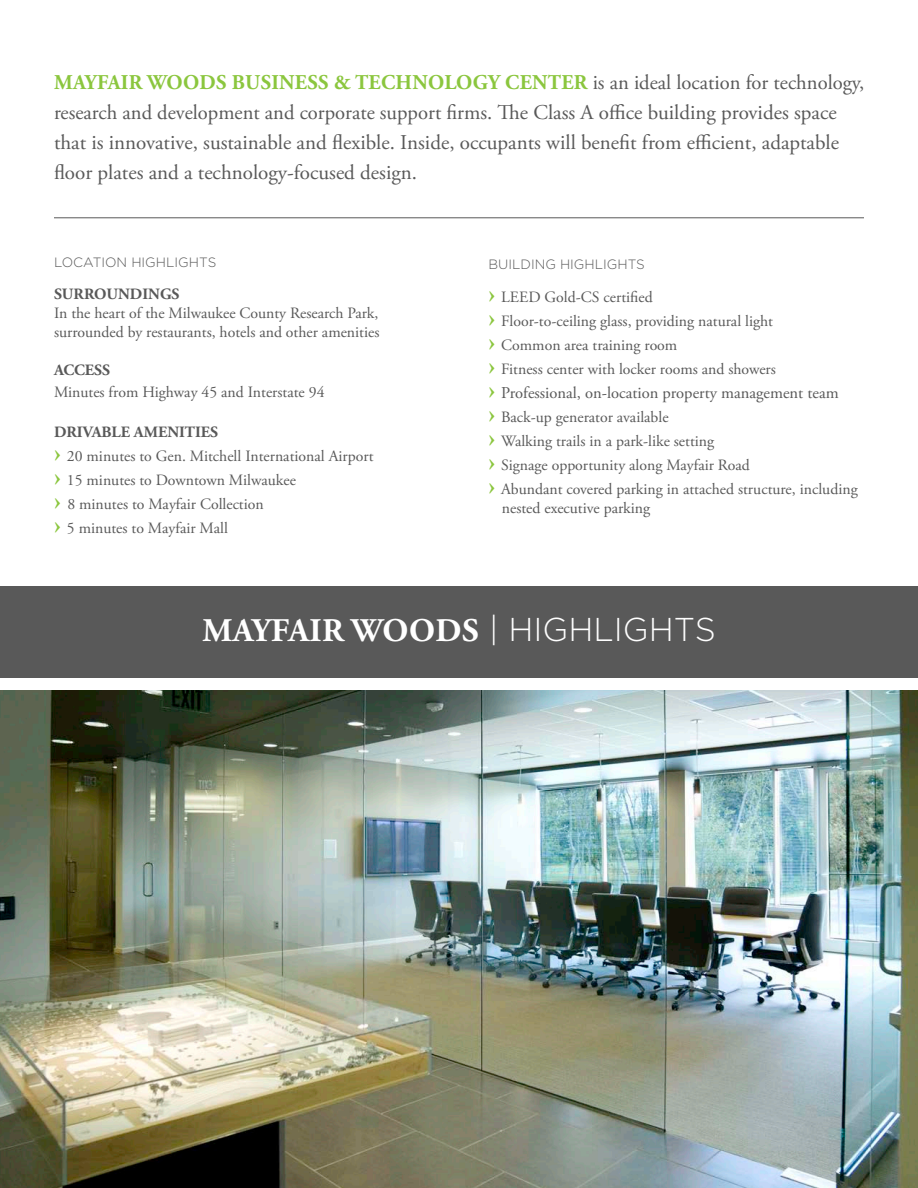
<style>
.page{position:relative;width:918px;height:1188px;background:#fff}
.page>*{position:absolute;margin:0;border:0;box-sizing:border-box;transform-origin:0 0}
.t1{font:700 33px "Adobe Garamond Pro";letter-spacing:.015em;color:#fff}
.t2{font:21px/30px "Adobe Garamond Pro";color:#595959}
.t3{font:16.5px "Adobe Garamond Pro";color:#595959}
.Amenities_tab{font:15.75px/18.9px "Adobe Garamond Pro";color:#595959}
.t4{font:700 15.75px "Adobe Garamond Pro";color:#595959}
.t5{font:300 13.5px "Gotham";color:#595959}
.s1{font-weight:700;color:#8bc63e}
.s2{font-weight:700;font-size:27px;color:#8bc63e}
.s3{font-family:"Gotham";font-weight:300}
</style>
<div class="page">
<div style="left:0;top:587px;width:918px;height:91px;background:#595959"></div>
<img style="left:0;top:691px;width:918px;height:497px">
<hr style="left:54px;top:217px;width:810px;height:1px;background:#595959">
<p class="t2" style="left:54px;top:68px;width:812px"><span class="s1">MAYFAIR WOODS BUSINESS &amp; TECHNOLOGY CENTER</span> is an ideal location for technology, research and development and corporate support firms. The Class A office building provides space that is innovative, sustainable and flexible. Inside, occupants will benefit from efficient, adaptable floor plates and a technology-focused design.</p>
<p class="t5" style="left:54px;top:255px;width:164px">LOCATION HIGHLIGHTS</p>
<p class="t4" style="left:54px;top:285px;width:127px">SURROUNDINGS</p>
<p class="Amenities_tab" style="left:54px;top:304px;width:326px">In the heart of the Milwaukee County Research Park,</p>
<p class="Amenities_tab" style="left:54px;top:323px;width:327px">surrounded by restaurants, hotels and other amenities</p>
<p class="t4" style="left:54px;top:361px;width:58px">ACCESS</p>
<p class="Amenities_tab" style="left:54px;top:383px;width:272px">Minutes from Highway 45 and Interstate 94</p>
<p class="t4" style="left:54px;top:423px;width:166px">DRIVABLE AMENITIES</p>
<p class="Amenities_tab" style="left:54px;top:447px;width:321px"><span class="s2">›</span> 20 minutes to Gen. Mitchell International Airport</p>
<p class="Amenities_tab" style="left:54px;top:471px;width:243px"><span class="s2">›</span> 15 minutes to Downtown Milwaukee</p>
<p class="Amenities_tab" style="left:54px;top:495px;width:211px"><span class="s2">›</span> 8 minutes to Mayfair Collection</p>
<p class="Amenities_tab" style="left:54px;top:519px;width:175px"><span class="s2">›</span> 5 minutes to Mayfair Mall</p>
<p class="t5" style="left:488px;top:257px;width:158px">BUILDING HIGHLIGHTS</p>
<p class="Amenities_tab" style="left:488px;top:288px;width:166px"><span class="s2">›</span> LEED Gold-CS certified</p>
<p class="Amenities_tab" style="left:488px;top:312px;width:286px"><span class="s2">›</span> Floor-to-ceiling glass, providing natural light</p>
<p class="Amenities_tab" style="left:488px;top:336px;width:190px"><span class="s2">›</span> Common area training room</p>
<p class="Amenities_tab" style="left:488px;top:360px;width:289px"><span class="s2">›</span> Fitness center with locker rooms and showers</p>
<p class="t3" style="left:488px;top:383px;width:352px"><span class="s2">›</span> Professional, on-location property management team</p>
<p class="Amenities_tab" style="left:488px;top:408px;width:182px"><span class="s2">›</span> Back-up generator available</p>
<p class="Amenities_tab" style="left:488px;top:432px;width:227px"><span class="s2">›</span> Walking trails in a park-like setting</p>
<p class="Amenities_tab" style="left:488px;top:456px;width:263px"><span class="s2">›</span> Signage opportunity along Mayfair Road</p>
<p class="Amenities_tab" style="left:502px;top:480px;width:357px;text-indent:-13px"><span class="s2">›</span> Abundant covered parking in attached structure, including nested executive parking</p>
<p class="t1" style="left:202px;top:612px;width:515px">MAYFAIR WOODS <span class="s3">| HIGHLIGHTS</span></p>
</div>
